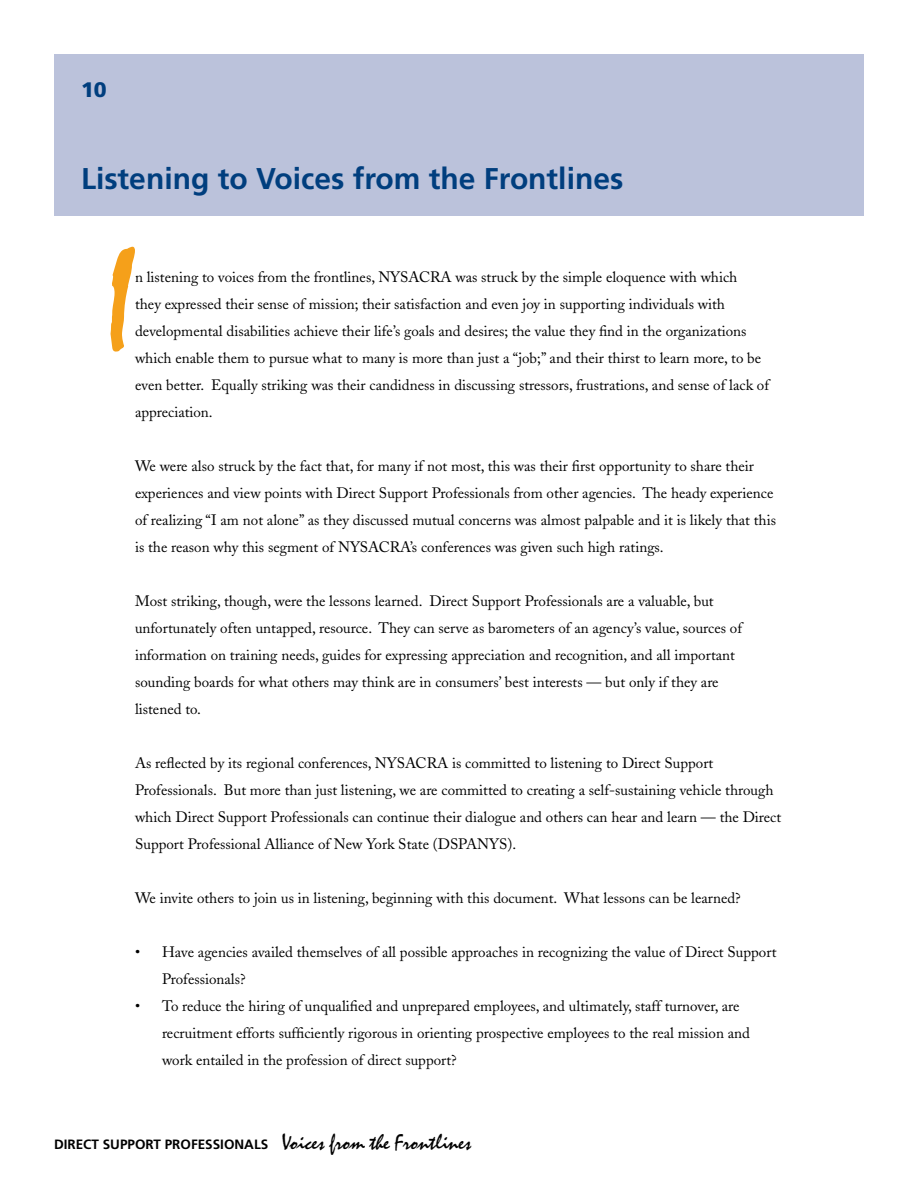
<style>
.page{position:relative;width:918px;height:1188px;background:#fff}
.page>*{position:absolute;margin:0;border:0;box-sizing:border-box;transform-origin:0 0}
.t1{font:144px "Mystical";color:#f5a01a}
.t2{font:700 30px "Frutiger LT Std";color:#003e7e}
.t3{font:900 21px "Frutiger LT Std";color:#003e7e}
.t4{font:15px/27px "Adobe Caslon";color:#000}
.t5{font:700 13.5px "Frutiger LT Std";color:#000}
.s1{font-family:"Mystical";font-weight:400;font-size:21px}
</style>
<div class="page">
<div style="left:54px;top:54px;width:810px;height:162px;background:#bbc2db"></div>
<h3 class="t3" style="left:81px;top:77px;width:27px">10</h3>
<h2 class="t2" style="left:81px;top:161px;width:544px">Listening to Voices from the Frontlines</h2>
<h1 class="t1" style="left:106px;top:217px;width:31px">I</h1>
<p class="t4" style="left:135px;top:263px;width:636px">n listening to voices from the frontlines, NYSACRA was struck by the simple eloquence with which<br>they expressed their sense of mission; their satisfaction and even joy in supporting individuals with developmental disabilities achieve their life’s goals and desires; the value they find in the organizations which enable them to pursue what to many is more than just a “job;” and their thirst to learn more, to be even better. Equally striking was their candidness in discussing stressors, frustrations, and sense of lack of appreciation.</p>
<p class="t4" style="left:135px;top:452px;width:643px">We were also struck by the fact that, for many if not most, this was their first opportunity to share their experiences and view points with Direct Support Professionals from other agencies. The heady experience of realizing “I am not alone” as they discussed mutual concerns was almost palpable and it is likely that this is the reason why this segment of NYSACRA’s conferences was given such high ratings.</p>
<p class="t4" style="left:135px;top:587px;width:609px">Most striking, though, were the lessons learned. Direct Support Professionals are a valuable, but unfortunately often untapped, resource. They can serve as barometers of an agency’s value, sources of information on training needs, guides for expressing appreciation and recognition, and all important sounding boards for what others may think are in consumers’ best interests — but only if they are listened to.</p>
<p class="t4" style="left:135px;top:749px;width:648px">As reflected by its regional conferences, NYSACRA is committed to listening to Direct Support Professionals. But more than just listening, we are committed to creating a self-sustaining vehicle through which Direct Support Professionals can continue their dialogue and others can hear and learn — the Direct Support Professional Alliance of New York State (DSPANYS).</p>
<p class="t4" style="left:135px;top:884px;width:607px">We invite others to join us in listening, beginning with this document. What lessons can be learned?</p>
<p class="t4" style="left:162px;top:938px;width:616px;text-indent:-27px">• Have agencies availed themselves of all possible approaches in recognizing the value of Direct Support<br>Professionals?</p>
<p class="t4" style="left:162px;top:992px;width:589px;text-indent:-27px">• To reduce the hiring of unqualified and unprepared employees, and ultimately, staff turnover, are recruitment efforts sufficiently rigorous in orienting prospective employees to the real mission and work entailed in the profession of direct support?</p>
<p class="t5" style="left:54px;top:1137px;width:419px">DIRECT SUPPORT PROFESSIONALS <span class="s1">Voices from the Frontlines</span></p>
</div>
